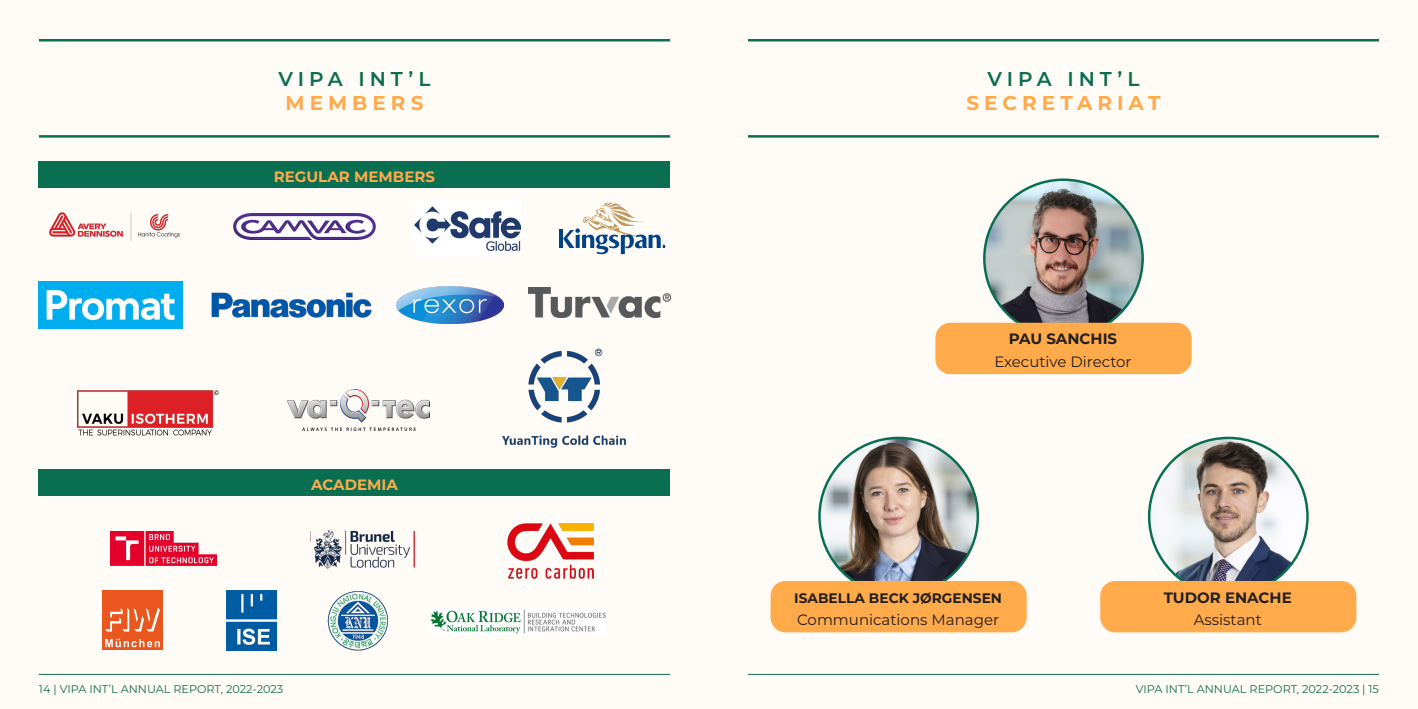
<style>
.page{position:relative;width:1418px;height:709px;background:#fff}
.page>*{position:absolute;margin:0;border:0;box-sizing:border-box;transform-origin:0 0}
.t1{font:600 20px "Montserrat";letter-spacing:.25em;color:#0a6e50}
.t2{font:700 20px "Montserrat";letter-spacing:.25em;color:#ffaa4b}
.t3{font:15px "Montserrat";color:#231f20}
.t4{font:700 15px "Montserrat";color:#ffaa4b}
.t5{font:700 15px "Montserrat";color:#231f20}
.t6{font:700 13.75px "Montserrat";color:#231f20}
.t7{font:11.25px "Montserrat";color:#146e50}
</style>
<div class="page">
<div style="left:0;top:0;width:709px;height:709px;background:#fffbf7"></div>
<hr style="left:39px;top:674px;width:631px;height:1px;background:#146e50">
<div style="left:709px;top:0;width:708px;height:709px;background:#fffbf7"></div>
<hr style="left:748px;top:674px;width:630px;height:1px;background:#146e50">
<img style="left:110px;top:532px;width:107px;height:34px">
<img style="left:310px;top:529px;width:105px;height:40px">
<div style="left:102px;top:590px;width:60px;height:60px;background:#e9571e"></div>
<svg style="left:105px;top:607px;width:55px;height:24px"></svg>
<svg style="left:105px;top:639px;width:55px;height:8px"></svg>
<img style="left:227px;top:590px;width:50px;height:60px">
<img style="left:327px;top:591px;width:61px;height:60px">
<img style="left:430px;top:609px;width:176px;height:25px">
<hr style="left:39px;top:39px;width:631px;height:2px;background:#0a6e50">
<hr style="left:39px;top:135px;width:631px;height:3px;background:#0a6e50">
<div style="left:39px;top:161px;width:631px;height:27px;background:#0a6e50"></div>
<div style="left:39px;top:469px;width:631px;height:27px;background:#0a6e50"></div>
<img style="left:49px;top:212px;width:131px;height:29px">
<img style="left:234px;top:213px;width:141px;height:26px">
<img style="left:414px;top:206px;width:106px;height:45px">
<hr style="left:559px;top:230px;width:4px;height:18px;background:#004288">
<svg style="left:563px;top:203px;width:102px;height:51px"></svg>
<img style="left:397px;top:286px;width:106px;height:37px">
<img style="left:212px;top:292px;width:159px;height:25px">
<img style="left:528px;top:288px;width:142px;height:29px">
<img style="left:78px;top:390px;width:141px;height:46px">
<img style="left:287px;top:390px;width:142px;height:40px">
<img style="left:39px;top:281px;width:143px;height:47px">
<img style="left:502px;top:348px;width:124px;height:100px">
<img style="left:508px;top:523px;width:85px;height:55px">
<hr style="left:748px;top:39px;width:630px;height:2px;background:#0a6e50">
<hr style="left:748px;top:135px;width:630px;height:3px;background:#0a6e50">
<img style="left:984px;top:180px;width:158px;height:143px">
<div style="left:935px;top:323px;width:256px;height:51px;background:#ffaa4b;border-radius:15px"></div>
<img style="left:819px;top:439px;width:158px;height:142px">
<div style="left:770px;top:581px;width:256px;height:51px;background:#ffaa4b;border-radius:15px"></div>
<img style="left:1150px;top:439px;width:157px;height:142px">
<div style="left:1100px;top:581px;width:256px;height:51px;background:#ffaa4b;border-radius:15px"></div>
<p class="t1" style="left:278px;top:65px;width:153px">VIPA INT’L</p>
<p class="t2" style="left:285px;top:88px;width:139px">MEMBERS</p>
<p class="t4" style="left:274px;top:166px;width:163px">REGULAR MEMBERS</p>
<p class="t4" style="left:311px;top:474px;width:88px">ACADEMIA</p>
<p class="t1" style="left:987px;top:65px;width:153px">VIPA INT’L</p>
<p class="t2" style="left:966px;top:88px;width:196px">SECRETARIAT</p>
<p class="t5" style="left:1008px;top:328px;width:110px">PAU SANCHIS</p>
<p class="t3" style="left:994px;top:351px;width:139px">Executive Director</p>
<p class="t6" style="left:794px;top:588px;width:209px">ISABELLA BECK JØRGENSEN</p>
<p class="t3" style="left:797px;top:609px;width:203px">Communications Manager</p>
<p class="t5" style="left:1163px;top:586px;width:129px">TUDOR ENACHE</p>
<p class="t3" style="left:1193px;top:609px;width:69px">Assistant</p>
<p class="t7" style="left:39px;top:681px;width:246px">14 | VIPA INT’L ANNUAL REPORT, 2022-2023</p>
<p class="t7" style="left:1135px;top:681px;width:245px">VIPA INT’L ANNUAL REPORT, 2022-2023 | 15</p>
</div>
